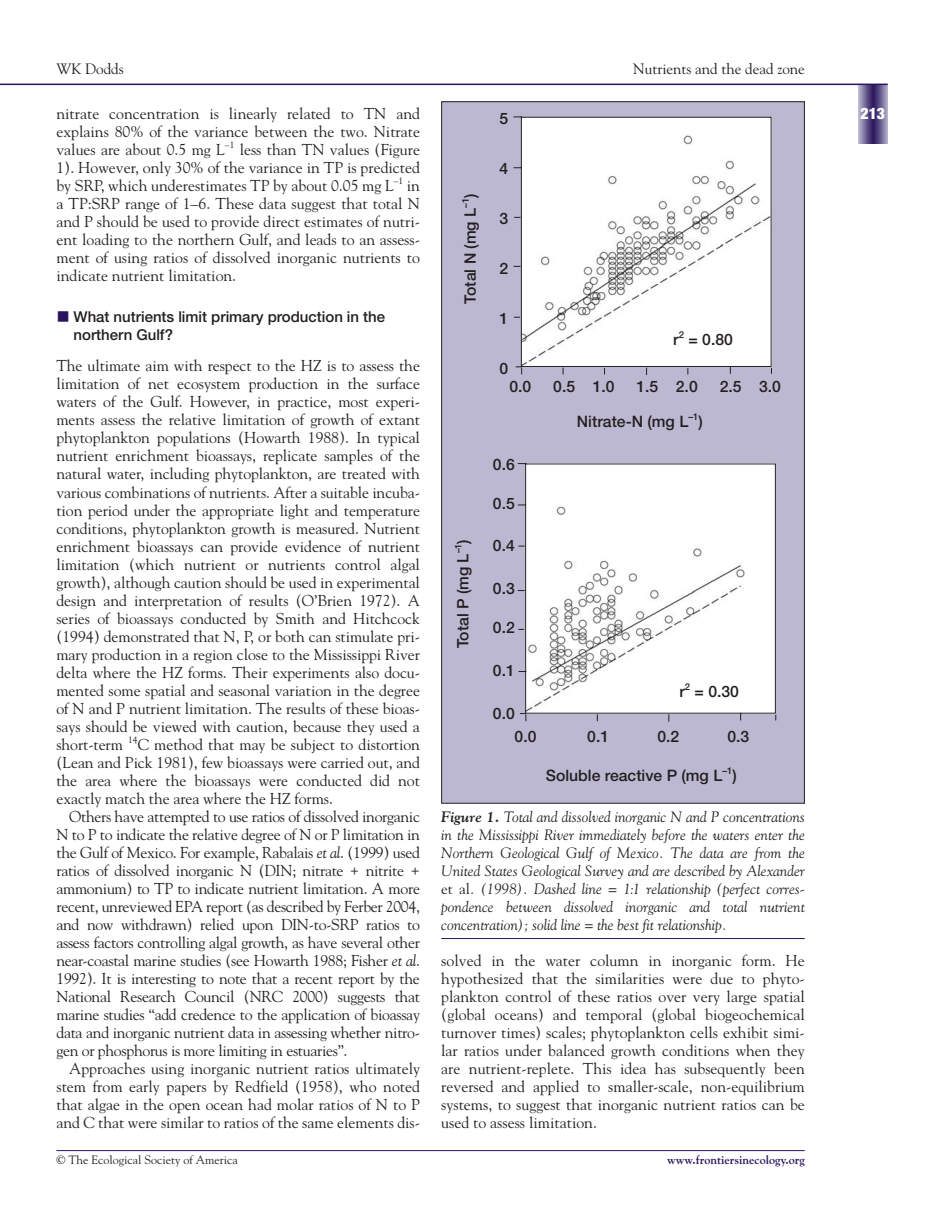
<style>
.page{position:relative;width:945px;height:1217px;background:#fff}
.page>*{position:absolute;margin:0;border:0;box-sizing:border-box;transform-origin:0 0}
.t1{font:15.75px/18px "Goudy";color:#231f20;text-align:justify}
.t2{font:500 15.75px "Helvetica Neue";color:#231f20}
.t3{font:900 condensed 15.75px "Helvetica Neue";color:#fff}
.t4{font:italic 15px/18px "Goudy";color:#231f20;text-align:justify}
.t5{font:500 15px/18px "Helvetica Neue";color:#231f20}
.t6{font:15px "Goudy";color:#231f20}
.t7{font:12px "Goudy";color:#231f20}
.t8{font:700 12px "Goudy";color:#2a145d}
.t9{font:9.45px "Goudy";color:#231f20}
.t10{font:500 9.45px "Helvetica Neue";color:#231f20}
.s1{font-style:italic}
.s2{font-weight:700}
.s3{font-style:normal}
</style>
<div class="page">
<svg style="left:858px;top:85px;width:9px;height:59px"></svg>
<svg style="left:867px;top:85px;width:6px;height:59px"></svg>
<svg style="left:873px;top:85px;width:8px;height:59px"></svg>
<svg style="left:881px;top:85px;width:7px;height:59px"></svg>
<hr style="left:14px;top:84px;width:874px;height:1px;background:#2a145d">
<hr style="left:56px;top:1150px;width:749px;height:1px;background:#2a145d">
<svg style="left:0;top:84px;width:14px;height:1px"></svg>
<div style="left:442px;top:102px;width:362px;height:701px;background:#bcb8d1"></div>
<hr style="left:441px;top:938px;width:364px;height:1px;background:#2a145d">
<svg style="left:513px;top:116px;width:259px;height:259px;background:#efeff1"></svg>
<svg style="left:517px;top:463px;width:260px;height:259px;background:#f0eff1"></svg>
<p class="t6" style="left:56px;top:62px;width:69px">WK Dodds</p>
<p class="t6" style="left:633px;top:62px;width:173px">Nutrients and the dead zone</p>
<p class="t1" style="left:56px;top:106px;width:365px">nitrate concentration is linearly related to TN and explains 80% of the variance between the two. Nitrate values are about 0.5 mg L</p>
<p class="t2" style="left:499px;top:112px;width:10px">5</p>
<p class="t2" style="left:499px;top:162px;width:10px">4</p>
<p class="t2" style="left:499px;top:212px;width:10px">3</p>
<p class="t2" style="left:499px;top:262px;width:10px">2</p>
<p class="t2" style="left:499px;top:312px;width:10px">1</p>
<p class="t2" style="left:499px;top:362px;width:10px">0</p>
<p class="t9" style="left:225px;top:141px;width:11px">–1</p>
<p class="t1" style="left:56px;top:142px;width:365px;text-indent:183px">less than TN values (Figure 1). However, only 30% of the variance in TP is predicted by SRP, which underestimates TP by about 0.05 mg L</p>
<p class="t9" style="left:394px;top:177px;width:11px">–1</p>
<p class="t1" style="left:56px;top:178px;width:365px;text-indent:350px">in a TP:SRP range of 1–6. These data suggest that total N and P should be used to provide direct estimates of nutri&shy;ent loading to the northern Gulf, and leads to an assess&shy;ment of using ratios of dissolved inorganic nutrients to indicate nutrient limitation.</p>
<p class="t5" style="left:74px;top:309px;width:313px">What nutrients limit primary production in the northern Gulf?</p>
<p class="t1" style="left:56px;top:358px;width:365px">The ultimate aim with respect to the HZ is to assess the limitation of net ecosystem production in the surface waters of the Gulf. However, in practice, most experi&shy;ments assess the relative limitation of growth of extant phytoplankton populations (Howarth 1988). In typical nutrient enrichment bioassays, replicate samples of the natural water, including phytoplankton, are treated with various combinations of nutrients. After a suitable incuba&shy;tion period under the appropriate light and temperature conditions, phytoplankton growth is measured. Nutrient enrichment bioassays can provide evidence of nutrient limitation (which nutrient or nutrients control algal growth), although caution should be used in experimental design and interpretation of results (O’Brien 1972). A series of bioassays conducted by Smith and Hitchcock (1994) demonstrated that N, P, or both can stimulate pri&shy;mary production in a region close to the Mississippi River delta where the HZ forms. Their experiments also docu&shy;mented some spatial and seasonal variation in the degree of N and P nutrient limitation. The results of these bioas&shy;says should be viewed with caution, because they used a short-term</p>
<p class="t2" style="left:465px;top:198px;width:6px;rotate:-90deg">)</p>
<p class="t10" style="left:462px;top:208px;width:11px;rotate:-90deg">–1</p>
<p class="t2" style="left:465px;top:303px;width:97px;rotate:-90deg">Total N (mg L</p>
<p class="t10" style="left:679px;top:331px;width:7px">2</p>
<p class="t2" style="left:688px;top:334px;width:46px">= 0.80</p>
<p class="t2" style="left:673px;top:334px;width:7px">r</p>
<p class="t2" style="left:510px;top:381px;width:23px">0.0</p>
<p class="t2" style="left:553px;top:381px;width:63px">0.5 1.0</p>
<p class="t2" style="left:636px;top:381px;width:63px">1.5 2.0</p>
<p class="t2" style="left:720px;top:381px;width:63px">2.5 3.0</p>
<p class="t2" style="left:577px;top:416px;width:127px">Nitrate-N (mg L<sup>–1</sup>)</p>
<p class="t2" style="left:493px;top:459px;width:23px">0.6</p>
<p class="t2" style="left:493px;top:498px;width:23px">0.5</p>
<p class="t2" style="left:493px;top:540px;width:23px">0.4</p>
<p class="t2" style="left:493px;top:583px;width:23px">0.3</p>
<p class="t2" style="left:493px;top:622px;width:23px">0.2</p>
<p class="t2" style="left:493px;top:665px;width:23px">0.1</p>
<p class="t2" style="left:493px;top:707px;width:23px">0.0</p>
<p class="t2" style="left:457px;top:648px;width:111px;rotate:-90deg">Total P (mg L<sup>–1</sup>)</p>
<p class="t2" style="left:679px;top:686px;width:61px">r<sup>2</sup> = 0.30</p>
<p class="t2" style="left:515px;top:731px;width:23px">0.0</p>
<p class="t2" style="left:587px;top:731px;width:23px">0.1</p>
<p class="t2" style="left:657px;top:731px;width:23px">0.2</p>
<p class="t2" style="left:727px;top:731px;width:23px">0.3</p>
<p class="t2" style="left:546px;top:769px;width:192px">Soluble reactive P (mg L<sup>–1</sup>)</p>
<p class="t9" style="left:128px;top:735px;width:11px">14</p>
<p class="t1" style="left:56px;top:736px;width:365px;text-indent:81px">C method that may be subject to distortion (Lean and Pick 1981), few bioassays were carried out, and the area where the bioassays were conducted did not exactly match the area where the HZ forms.</p>
<p class="t1" style="left:56px;top:808px;width:365px;text-indent:13px">Others have attempted to use ratios of dissolved inorganic N to P to indicate the relative degree of N or P limitation in the Gulf of Mexico. For example, Rabalais <span class="s1">et al</span>. (1999) used ratios of dissolved inorganic N (DIN; nitrate + nitrite + ammonium) to TP to indicate nutrient limitation. A more recent, unreviewed EPA report (as described by Ferber 2004, and now withdrawn) relied upon DIN-to-SRP ratios to assess factors controlling algal growth, as have several other near-coastal marine studies (see Howarth 1988; Fisher <span class="s1">et al</span>.<br>1992). It is interesting to note that a recent report by the National Research Council (NRC 2000) suggests that marine studies “add credence to the application of bioassay data and inorganic nutrient data in assessing whether nitro&shy;gen or phosphorus is more limiting in estuaries”.</p>
<p class="t1" style="left:56px;top:1060px;width:365px;text-indent:13px">Approaches using inorganic nutrient ratios ultimately stem from early papers by Redfield (1958), who noted that algae in the open ocean had molar ratios of N to P and C that were similar to ratios of the same elements dis-</p>
<p class="t4" style="left:441px;top:808px;width:365px"><span class="s2">Figure 1.</span> Total and dissolved inorganic N and P concentrations in the Mississippi River immediately before the waters enter the Northern Geological Gulf of Mexico. The data are from the United States Geological Survey and are described by Alexander <span class="s3">et al</span>. (1998). Dashed line = 1:1 relationship (perfect corres&shy;pondence between dissolved inorganic and total nutrient concentration); solid line = the best fit relationship.</p>
<p class="t1" style="left:441px;top:952px;width:365px">solved in the water column in inorganic form. He hypothesized that the similarities were due to phyto&shy;plankton control of these ratios over very large spatial (global oceans) and temporal (global biogeochemical turnover times) scales; phytoplankton cells exhibit simi&shy;lar ratios under balanced growth conditions when they are nutrient-replete. This idea has subsequently been reversed and applied to smaller-scale, non-equilibrium systems, to suggest that inorganic nutrient ratios can be used to assess limitation.</p>
<p class="t7" style="left:56px;top:1155px;width:183px">© The Ecological Society of America</p>
<p class="t8" style="left:667px;top:1155px;width:139px">www.frontiersinecology.org</p>
<p class="t3" style="left:861px;top:108px;width:26px">213</p>
</div>
